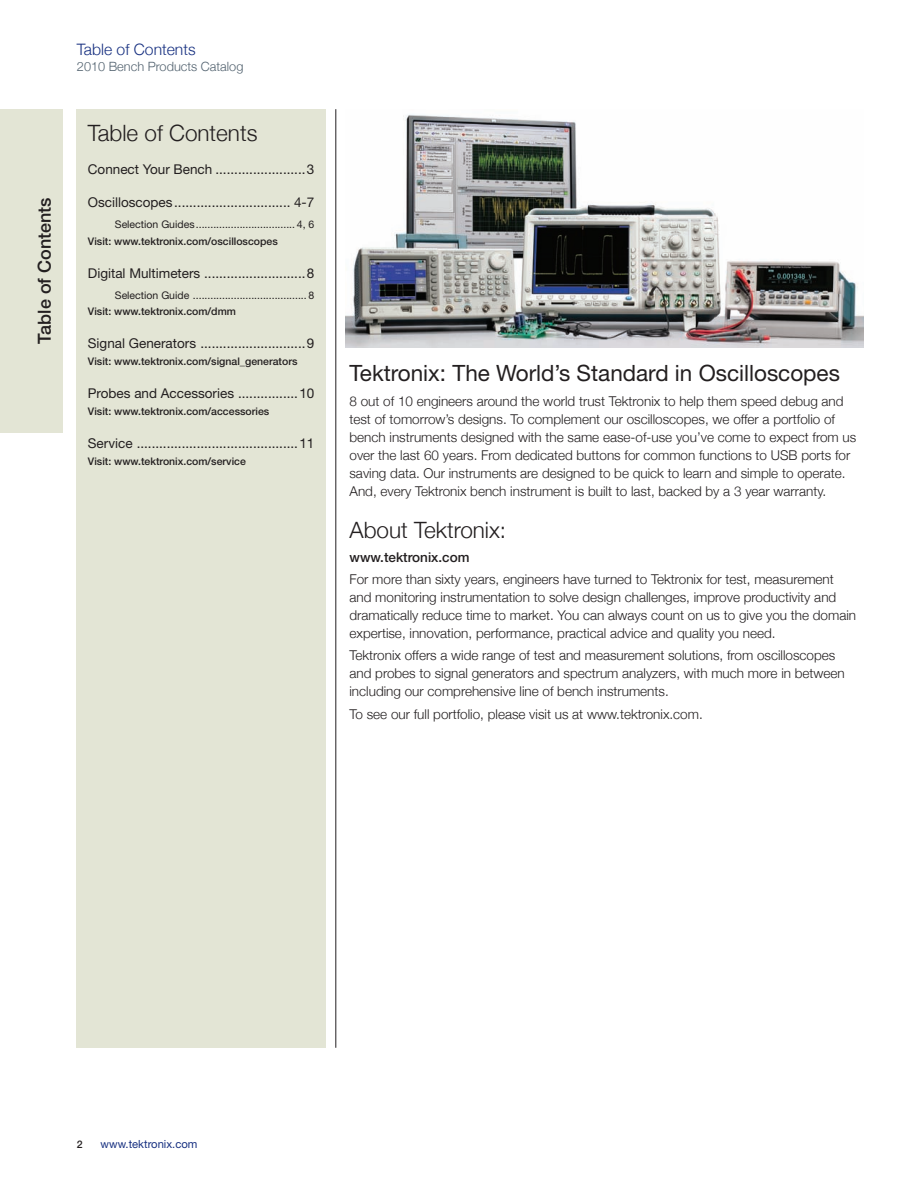
<style>
.page{position:relative;width:918px;height:1188px;background:#fff}
.page>*{position:absolute;margin:0;border:0;box-sizing:border-box;transform-origin:0 0}
.t1{font:22.5px "Helvetica Neue";color:#231f20}
.t2{font:300 22.5px "Helvetica Neue";color:#231f20}
.t3{font:500 18px "Helvetica Neue";color:#231f20}
.t4{font:300 15.75px "Helvetica Neue";color:#183181}
.t5{font:300 13.5px/18px "Helvetica Neue";color:#231f20}
.t6{font:13.5px "Helvetica Neue";color:#231f20}
.t7{font:500 13.5px "Helvetica Neue";color:#231f20}
.t8{font:300 12.75px "Helvetica Neue";color:#52626f}
.t9{font:11.25px "Helvetica Neue";color:#183181}
.t10{font:500 10.5px "Helvetica Neue";color:#231f20}
.t11{font:10.5px "Helvetica Neue";color:#231f20}
</style>
<div class="page">
<img style="left:346px;top:114px;width:518px;height:233px">
<hr style="left:335px;top:109px;width:1px;height:939px;background:#231f20">
<div style="left:77px;top:109px;width:249px;height:939px;background:#e3e5d5"></div>
<div style="left:0;top:109px;width:63px;height:323px;background:#e3e5d5"></div>
<h2 class="t3" style="left:34px;top:344px;width:148px;rotate:-90deg">Table of Contents</h2>
<p class="t4" style="left:77px;top:40px;width:120px">Table of Contents</p>
<p class="t8" style="left:77px;top:58px;width:168px">2010 Bench Products Catalog</p>
<h1 class="t2" style="left:88px;top:119px;width:171px">Table of Contents</h1>
<p class="t6" style="left:88px;top:161px;width:228px">Connect Your Bench ........................3</p>
<p class="t6" style="left:88px;top:194px;width:228px">Oscilloscopes............................... 4-7</p>
<p class="t11" style="left:115px;top:218px;width:201px">Selection Guides.................................. 4, 6</p>
<p class="t10" style="left:88px;top:235px;width:191px">Visit: www.tektronix.com/oscilloscopes</p>
<p class="t6" style="left:88px;top:265px;width:228px">Digital Multimeters ...........................8</p>
<p class="t11" style="left:115px;top:289px;width:201px">Selection Guide ....................................... 8</p>
<p class="t10" style="left:88px;top:305px;width:150px">Visit: www.tektronix.com/dmm</p>
<p class="t6" style="left:88px;top:336px;width:228px">Signal Generators ............................9</p>
<p class="t10" style="left:88px;top:355px;width:211px">Visit: www.tektronix.com/signal_generators</p>
<p class="t6" style="left:88px;top:385px;width:228px">Probes and Accessories ................10</p>
<p class="t10" style="left:88px;top:405px;width:183px">Visit: www.tektronix.com/accessories</p>
<p class="t6" style="left:88px;top:435px;width:228px">Service ...........................................11</p>
<p class="t10" style="left:88px;top:455px;width:160px">Visit: www.tektronix.com/service</p>
<h1 class="t1" style="left:350px;top:360px;width:492px">Tektronix: The World’s Standard in Oscilloscopes</h1>
<p class="t5" style="left:350px;top:392px;width:508px">8 out of 10 engineers around the world trust Tektronix to help them speed debug and test of tomorrow’s designs. To complement our oscilloscopes, we offer a portfolio of bench instruments designed with the same ease-of-use you’ve come to expect from us over the last 60 years. From dedicated buttons for common functions to USB ports for saving data. Our instruments are designed to be quick to learn and simple to operate.<br>And, every Tektronix bench instrument is built to last, backed by a 3 year warranty.</p>
<h1 class="t2" style="left:350px;top:516px;width:158px">About Tektronix:</h1>
<p class="t7" style="left:350px;top:549px;width:122px">www.tektronix.com</p>
<p class="t5" style="left:350px;top:570px;width:508px">For more than sixty years, engineers have turned to Tektronix for test, measurement and monitoring instrumentation to solve design challenges, improve productivity and dramatically reduce time to market. You can always count on us to give you the domain expertise, innovation, performance, practical advice and quality you need.</p>
<p class="t5" style="left:350px;top:646px;width:497px">Tektronix offers a wide range of test and measurement solutions, from oscilloscopes and probes to signal generators and spectrum analyzers, with much more in between including our comprehensive line of bench instruments.</p>
<p class="t5" style="left:350px;top:705px;width:355px">To see our full portfolio, please visit us at www.tektronix.com.</p>
<p class="t10" style="left:77px;top:1138px;width:7px">2</p>
<p class="t9" style="left:101px;top:1138px;width:98px">www.tektronix.com</p>
</div>
